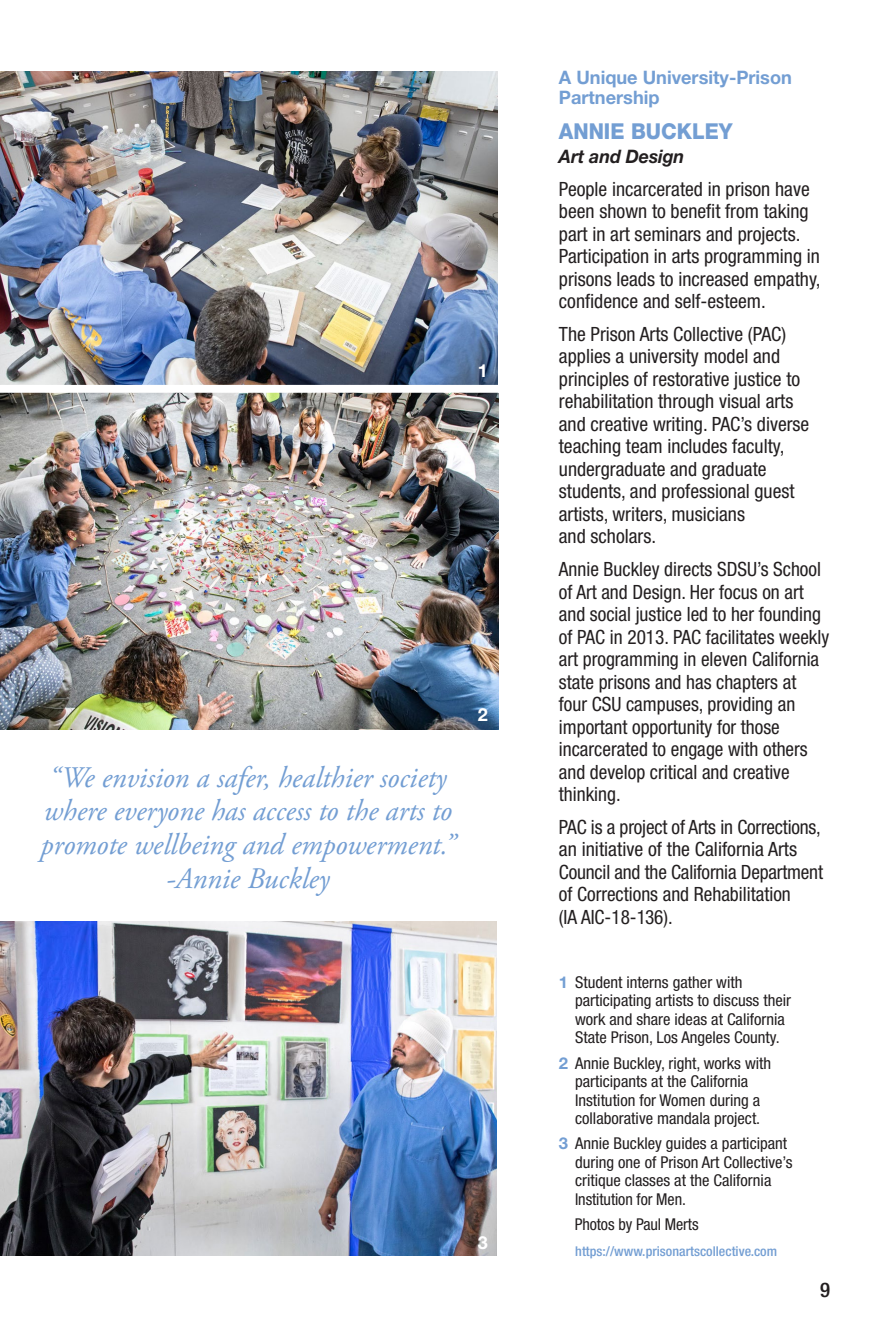
<style>
.page{position:relative;width:891px;height:1337px;background:#fff}
.page>*{position:absolute;margin:0;border:0;box-sizing:border-box;transform-origin:0 0}
.Quote_2018{font:italic 29.7px/33.8px "Adobe Garamond Pro";color:#739ed3;text-align:center}
.h2__Name{font:800 22.05px "Helvetica Neue LT Std";color:#739ed3;scale:.94 1}
.t1{font:500 condensed 20.25px "Helvetica Neue LT Std";color:#231f20}
.p__Body_Text{font:condensed 19.8px/22.5px "Helvetica Neue LT Std";color:#231f20}
.h1__Eyebrow{font:700 18.45px/20.2px "Helvetica Neue LT Std";color:#739ed3}
.h3__Field_of_Study{font:italic 700 18.45px "Helvetica Neue LT Std";letter-spacing:-.005em;color:#231f20;scale:.96 1}
.t2{font:700 18px "Helvetica Neue LT Std";color:#fff}
.p2_Captions{font:condensed 16.2px/18.4px "Helvetica Neue LT Std";color:#231f20}
.p5_websites{font:500 condensed 13.5px "Helvetica Neue LT Std";color:#739ed3;scale:1.04 1}
.s1{font-weight:700;font-stretch:normal;color:#739ed3}
</style>
<div class="page">
<img style="left:1px;top:393px;width:498px;height:337px">
<img style="left:0;top:72px;width:497px;height:313px">
<img style="left:0;top:921px;width:497px;height:334px">
<p class="t2" style="left:478px;top:360px;width:12px">1</p>
<p class="Quote_2018" style="left:40px;top:761px;width:416px">“We envision a safer, healthier society where everyone has access to the arts to promote wellbeing and empowerment.” -Annie Buckley</p>
<p class="t2" style="left:478px;top:703px;width:12px">2</p>
<p class="t2" style="left:478px;top:1231px;width:12px">3</p>
<p class="h1__Eyebrow" style="left:559px;top:67px;width:235px">A Unique University-Prison<br>Partnership</p>
<p class="h2__Name" style="left:559px;top:118px;width:186px">ANNIE BUCKLEY</p>
<p class="h3__Field_of_Study" style="left:559px;top:145px;width:132px">Art and Design</p>
<p class="p__Body_Text" style="left:559px;top:177px;width:263px">People incarcerated in prison have been shown to benefit from taking part in art seminars and projects.<br>Participation in arts programming in prisons leads to increased empathy, confidence and self-esteem.</p>
<p class="p__Body_Text" style="left:559px;top:322px;width:252px">The Prison Arts Collective (PAC) applies a university model and principles of restorative justice to rehabilitation through visual arts and creative writing. PAC’s diverse teaching team includes faculty, undergraduate and graduate students, and professional guest artists, writers, musicians<br>and scholars.</p>
<p class="p__Body_Text" style="left:559px;top:557px;width:272px">Annie Buckley directs SDSU’s School of Art and Design. Her focus on art and social justice led to her founding of PAC in 2013. PAC facilitates weekly art programming in eleven California state prisons and has chapters at four CSU campuses, providing an important opportunity for those incarcerated to engage with others and develop critical and creative thinking.</p>
<p class="p__Body_Text" style="left:559px;top:815px;width:266px">PAC is a project of Arts in Corrections, an initiative of the California Arts Council and the California Department of Corrections and Rehabilitation<br>(IA AIC-18-136).</p>
<p class="p2_Captions" style="left:575px;top:972px;width:218px;text-indent:-16px"><span class="s1">1</span> Student interns gather with participating artists to discuss their work and share ideas at California State Prison, Los Angeles County.</p>
<p class="p2_Captions" style="left:559px;top:1053px;width:214px;text-align:center"><span class="s1">2</span> Annie Buckley, right, works with participants at the California<br>Institution for Women during a collaborative mandala project.</p>
<p class="p2_Captions" style="left:575px;top:1134px;width:219px;text-indent:-16px"><span class="s1">3</span> Annie Buckley guides a participant during one of Prison Art Collective’s critique classes at the California<br>Institution for Men.</p>
<p class="p2_Captions" style="left:575px;top:1215px;width:125px">Photos by Paul Merts</p>
<p class="p5_websites" style="left:575px;top:1243px;width:196px">https://www.prisonartscollective.com</p>
<p class="t1" style="left:820px;top:1277px;width:12px">9</p>
</div>
